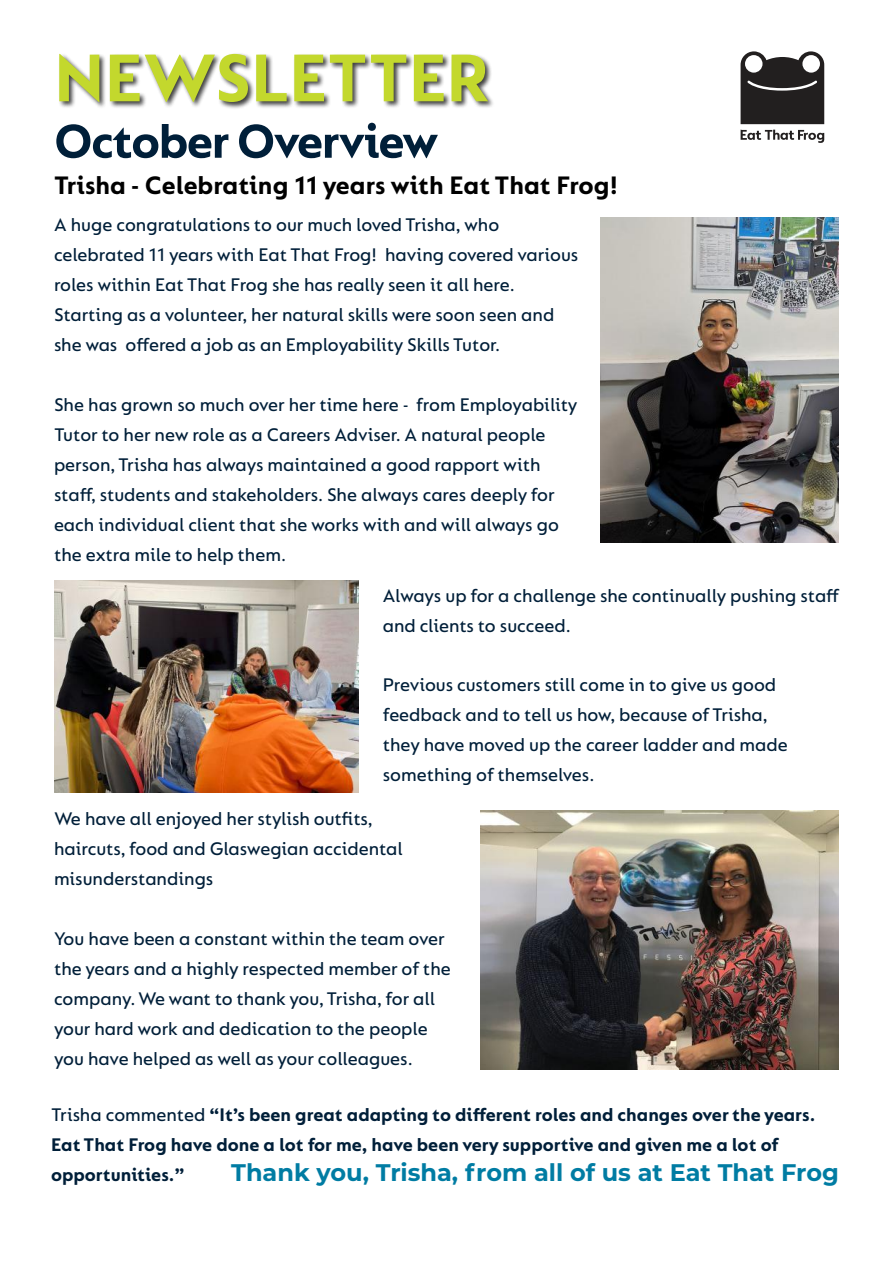
<style>
.page{position:relative;width:893px;height:1263px;background:#fff}
.page>*{position:absolute;margin:0;border:0;box-sizing:border-box;transform-origin:0 0}
.t1{font:700 72px "FS Lucas";color:#c3d82d}
.t2{font:700 50.85px "FS Lucas";letter-spacing:-.03em;color:#001f39}
.t3{font:700 27px "FS Lucas";color:#000}
.t4{font:700 24px "Montserrat";color:#007ca3}
.t5{font:500 19.5px/30px "FS Lucas";color:#001f39}
.t6{font:700 19.5px/30px "FS Lucas";color:#001f39}
.s1{font-weight:500}
</style>
<div class="page">
<svg style="left:741px;top:130px;width:83px;height:13px"></svg>
<svg style="left:741px;top:51px;width:83px;height:73px;background:#474545"></svg>
<img style="left:54px;top:581px;width:305px;height:211px">
<img style="left:601px;top:217px;width:238px;height:325px">
<img style="left:480px;top:810px;width:359px;height:259px">
<div style="left:58px;top:53px;width:437px;height:57px;background:#000;opacity:.75"></div>
<h1 class="t1" style="left:54px;top:36px;width:437px">NEWSLETTER</h1>
<h2 class="t2" style="left:54px;top:112px;width:386px">October Overview</h2>
<h3 class="t3" style="left:54px;top:170px;width:565px">Trisha - Celebrating 11 years with Eat That Frog!</h3>
<p class="t5" style="left:54px;top:210px;width:526px">A huge congratulations to our much loved Trisha, who celebrated 11 years with Eat That Frog! having covered various roles within Eat That Frog she has really seen it all here.<br>Starting as a volunteer, her natural skills were soon seen and she was offered a job as an Employability Skills Tutor.</p>
<p class="t5" style="left:54px;top:389px;width:525px">She has grown so much over her time here - from Employability Tutor to her new role as a Careers Adviser. A natural people person, Trisha has always maintained a good rapport with staff, students and stakeholders. She always cares deeply for each individual client that she works with and will always go the extra mile to help them.</p>
<p class="t5" style="left:383px;top:580px;width:458px">Always up for a challenge she continually pushing staff and clients to succeed.</p>
<p class="t5" style="left:383px;top:670px;width:406px">Previous customers still come in to give us good feedback and to tell us how, because of Trisha, they have moved up the career ladder and made something of themselves.</p>
<p class="t5" style="left:54px;top:803px;width:350px">We have all enjoyed her stylish outfits, haircuts, food and Glaswegian accidental misunderstandings</p>
<p class="t5" style="left:54px;top:923px;width:398px">You have been a constant within the team over the years and a highly respected member of the company. We want to thank you, Trisha, for all your hard work and dedication to the people you have helped as well as your colleagues.</p>
<p class="t6" style="left:51px;top:1099px;width:766px"><span class="s1">Trisha commented</span> “It’s been great adapting to different roles and changes over the years.<br>Eat That Frog have done a lot for me, have been very supportive and given me a lot of opportunities.”</p>
<p class="t4" style="left:231px;top:1155px;width:609px">Thank you, Trisha, from all of us at Eat That Frog</p>
</div>
